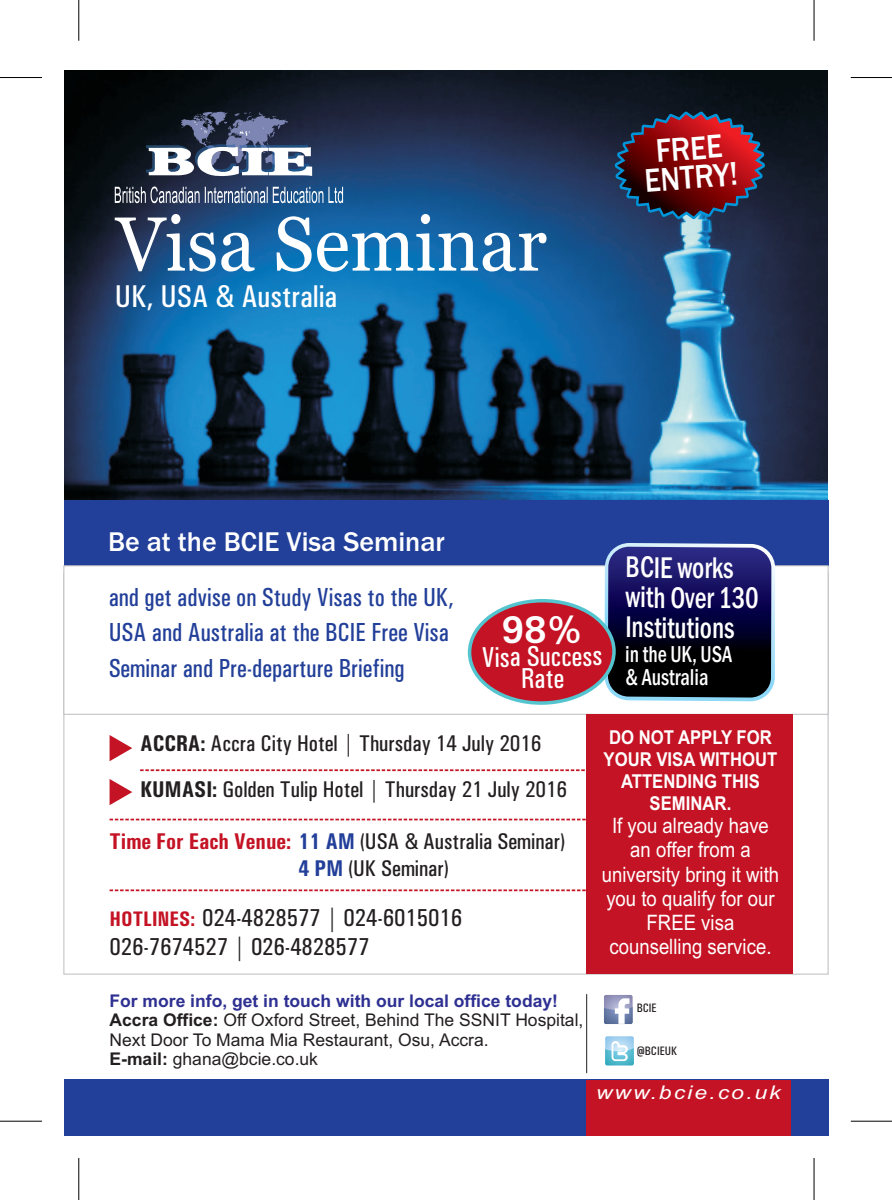
<style>
.page{position:relative;width:892px;height:1200px;background:#fff}
.page>*{position:absolute;margin:0;border:0;box-sizing:border-box;transform-origin:0 0}
.t1{font:76.48px "Georgia";color:#fff;scale:.96 1}
.t2{font:500 33.95px/28.5px "Franklin Gothic";color:#fff;text-align:center;scale:.88 1}
.t3{font:500 condensed 31.5px "Univers";color:#fff}
.t4{font:500 condensed 30.97px/29.9px "Franklin Gothic";letter-spacing:-.005em;color:#fff;scale:.85 1}
.t5{font:500 condensed 28.7px/21.7px "Univers";color:#fff;text-align:center;scale:.95 1}
.t6{font:500 28px "Franklin Gothic";color:#fff}
.t7{font:500 condensed 26.07px/35.5px "Univers";color:#223f99;scale:.95 1}
.t8{font:500 condensed 24.5px/28.9px "Univers";color:#231f20}
.t9{font:500 condensed 23.8px/23.1px "Franklin Gothic";letter-spacing:-.005em;color:#fff;scale:.85 1}
.t10{font:500 condensed 22.75px/26.9px "Univers";color:#231f20}
.t11{font:21.18px/24px "Arial Narrow";color:#fff;text-align:center;scale:1.07 1}
.t12{font:700 19.07px/21.9px "Arial Narrow";color:#fff;text-align:center;scale:1.07 1}
.t13{font:italic 18.9px "Arial";letter-spacing:.095em;color:#fff;scale:1.21 1}
.t14{font:17.5px/19.6px "Arial";color:#231f20}
.t15{font:500 condensed 12.25px "Univers";color:#231f20}
.s1{font-style:inherit}
.s2{font-weight:700;color:#2e3092}
.s3{font-weight:700}
.s4{color:#c41324}
.s5{color:#223f99}
.s6{font-size:21px;color:#c41324}
</style>
<div class="page">
<img style="left:65px;top:70px;width:762px;height:430px">
<div style="left:64px;top:500px;width:764px;height:65px;background:#223f99"></div>
<div style="left:64px;top:1078px;width:764px;height:57px;background:#223f99"></div>
<div style="left:586px;top:1080px;width:205px;height:55px;background:#c41324"></div>
<svg style="left:149px;top:111px;width:163px;height:65px"></svg>
<svg style="left:115px;top:186px;width:228px;height:17px;background:#5d728f"></svg>
<svg style="left:63px;top:715px;width:766px;height:259px"></svg>
<svg style="left:63px;top:565px;width:766px;height:150px"></svg>
<svg style="left:614px;top:111px;width:151px;height:108px;background:#5f1b29"></svg>
<div style="left:604px;top:994px;width:28px;height:29px;background:#908fb7;border-radius:2px"></div>
<svg style="left:604px;top:998px;width:28px;height:25px"></svg>
<svg style="left:605px;top:1036px;width:29px;height:29px"></svg>
<svg style="left:605px;top:1040px;width:29px;height:25px"></svg>
<hr style="left:586px;top:993px;width:1px;height:79px;background:#231f20">
<svg style="left:604px;top:543px;width:171px;height:158px;background:#1c1e4b"></svg>
<div style="left:467px;top:598px;width:149px;height:107px;border:7px solid #54c5cf;border-radius:50%"></div>
<div style="left:471px;top:602px;width:141px;height:99px;background:#c41324;border-radius:50%"></div>
<svg style="left:140px;top:769px;width:446px;height:2px"></svg>
<svg style="left:110px;top:818px;width:476px;height:2px"></svg>
<svg style="left:110px;top:889px;width:476px;height:2px"></svg>
<svg style="left:110px;top:778px;width:22px;height:27px"></svg>
<svg style="left:110px;top:735px;width:22px;height:26px"></svg>
<div style="left:586px;top:714px;width:207px;height:260px;background:#c41324"></div>
<hr style="left:0;top:1120px;width:42px;height:1px;background:#000">
<hr style="left:78px;top:1157px;width:1px;height:42px;background:#000">
<hr style="left:0;top:77px;width:42px;height:1px;background:#000">
<hr style="left:78px;top:0;width:1px;height:41px;background:#000">
<hr style="left:850px;top:77px;width:42px;height:1px;background:#000">
<hr style="left:813px;top:0;width:1px;height:41px;background:#000">
<hr style="left:850px;top:1120px;width:42px;height:1px;background:#000">
<hr style="left:813px;top:1157px;width:1px;height:42px;background:#000">
<h1 class="t1" style="left:116px;top:213px;width:450px">Visa Seminar</h1>
<h3 class="t3" style="left:115px;top:285px;width:224px">UK, USA &amp; Australia</h3>
<h2 class="t2" style="left:642px;top:140px;width:107px;rotate:-4deg">FREE<br>ENTRY!</h2>
<h3 class="t6" style="left:108px;top:531px;width:338px">Be at the BCIE Visa Seminar</h3>
<h3 class="t7" style="left:109px;top:581px;width:365px">and get advise on Study Visas to the UK,<br>USA and Australia at the BCIE Free Visa<br>Seminar and Pre-departure Briefing</h3>
<h3 class="t5" style="left:482px;top:648px;width:128px;rotate:-1deg">Visa Success<br>Rate</h3>
<h3 class="t4" style="left:625px;top:554px;width:159px">BCIE works with Over 130<br>Institutions</h3>
<h3 class="t9" style="left:625px;top:644px;width:127px">in the UK, USA &amp; Australia</h3>
<h3 class="t10" style="left:140px;top:731px;width:403px"><span class="s1">ACCRA:</span> Accra City Hotel | Thursday 14 July 2016</h3>
<p class="t12" style="left:603px;top:728px;width:164px">DO NOT APPLY FOR<br>YOUR VISA WITHOUT<br>ATTENDING THIS<br>SEMINAR.</p>
<p class="t11" style="left:602px;top:815px;width:167px">If you already have an offer from a university bring it with you to qualify for our<br>FREE visa counselling service.</p>
<p class="t14" style="left:110px;top:992px;width:475px"><span class="s2">For more info, get in touch with our local office today!<br></span><span class="s3">Accra Office:</span> Off Oxford Street, Behind The SSNIT Hospital, Next Door To Mama Mia Restaurant, Osu, Accra.<br><span class="s3">E-mail:</span> ghana@bcie.co.uk</p>
<h3 class="t10" style="left:140px;top:777px;width:428px"><span class="s1">KUMASI:</span> Golden Tulip Hotel | Thursday 21 July 2016</h3>
<h3 class="t10" style="left:299px;top:829px;width:268px;text-indent:-189px"><span class="s4">Time For Each Venue:</span> <span class="s5">11 AM</span> (USA &amp; Australia Seminar)<br><span class="s5">4 PM</span> (UK Seminar)</h3>
<h3 class="t8" style="left:110px;top:905px;width:354px"><span class="s6">HOTLINES:</span> 024-4828577 | 024-6015016<br>026-7674527 | 026-4828577</h3>
<p class="t15" style="left:636px;top:1003px;width:22px">BCIE</p>
<p class="t15" style="left:636px;top:1046px;width:42px">@BCIEUK</p>
<p class="t13" style="left:596px;top:1085px;width:154px">www.bcie.co.uk</p>
</div>
